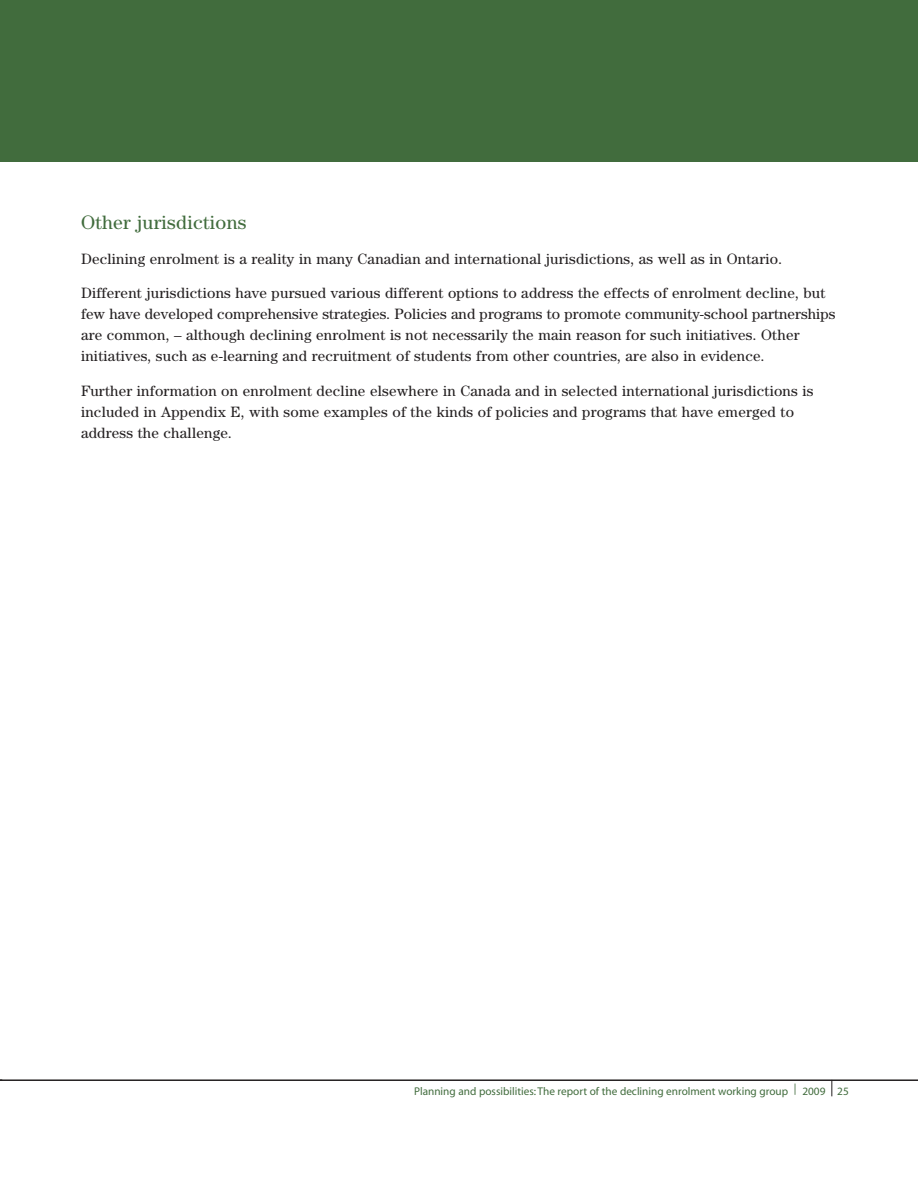
<style>
.page{position:relative;width:918px;height:1188px;background:#fff}
.page>*{position:absolute;margin:0;border:0;box-sizing:border-box;transform-origin:0 0}
.t1{font:19.5px "Century";letter-spacing:.015em;color:#416c3d}
.t2{font:15px/21px "Century";letter-spacing:.015em;color:#231f20}
.t3{font:11.25px "Myriad";color:#416c3d}
</style>
<div class="page">
<div style="left:0;top:0;width:918px;height:162px;background:#416c3d"></div>
<svg style="left:832px;top:1081px;width:1px;height:15px"></svg>
<hr style="left:0;top:1079px;width:918px;height:2px;background:#231f20">
<h1 class="t1" style="left:81px;top:216px;width:167px">Other jurisdictions</h1>
<p class="t2" style="left:81px;top:250px;width:703px">Declining enrolment is a reality in many Canadian and international jurisdictions, as well as in Ontario.</p>
<p class="t2" style="left:81px;top:284px;width:756px">Different jurisdictions have pursued various different options to address the effects of enrolment decline, but few have developed comprehensive strategies. Policies and programs to promote community-school partnerships are common, – although declining enrolment is not necessarily the main reason for such initiatives. Other initiatives, such as e-learning and recruitment of students from other countries, are also in evidence.</p>
<p class="t2" style="left:81px;top:382px;width:734px">Further information on enrolment decline elsewhere in Canada and in selected international jurisdictions is included in Appendix E, with some examples of the kinds of policies and programs that have emerged to address the challenge.</p>
<p class="t3" style="left:414px;top:1087px;width:436px">Planning and possibilities: The report of the declining enrolment working group | 2009 25</p>
</div>
